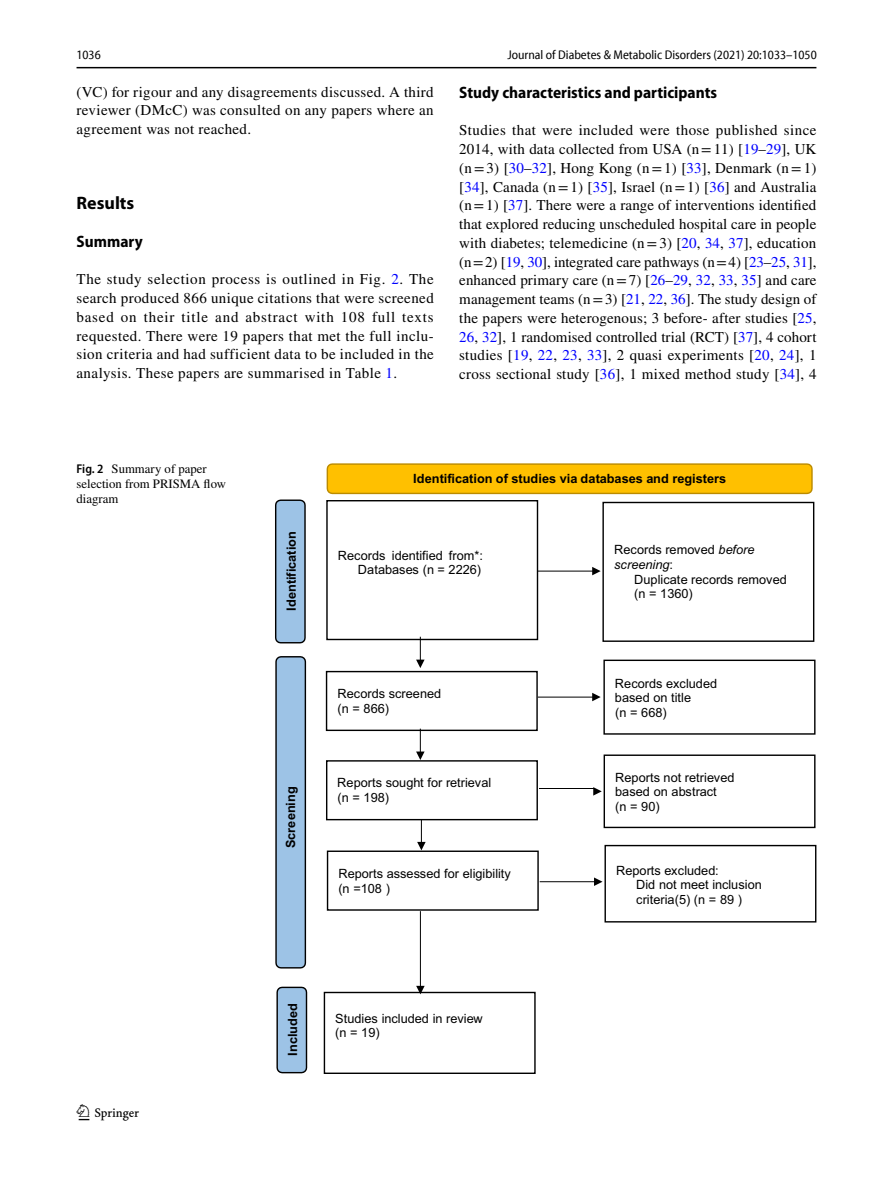
<style>
.page{position:relative;width:893px;height:1187px;background:#fff}
.page>*{position:absolute;margin:0;border:0;box-sizing:border-box;transform-origin:0 0}
.t1{font:22.5px "Springnew Regular 2";color:#000}
.t2{font:700 18px "Myriad Pro";color:#000}
.t3{font:700 semi-condensed 16.5px "Myriad Pro";color:#000}
.t4{font:15px/18.8px "STIX";letter-spacing:.025em;color:#000;text-align:justify}
.t5{font:12.75px/14.7px "Arial";color:#000}
.t6{font:700 12.75px "Arial";color:#000}
.t7{font:semi-condensed 12.75px "Myriad Pro Unic";color:#000}
.t8{font:12.75px/15px "STIX";color:#000}
.s1{color:#00f}
.s2{font-family:"Myriad Pro";font-weight:600;font-stretch:semi-condensed}
.s3{font-style:italic}
</style>
<div class="page">
<hr style="left:77px;top:67px;width:739px;height:1px;background:#000">
<svg style="left:326px;top:463px;width:487px;height:32px;background:#f8bd0a"></svg>
<div style="left:326px;top:670px;width:212px;height:61px;border:1px solid #000"></div>
<svg style="left:417px;top:820px;width:9px;height:30px"></svg>
<div style="left:324px;top:991px;width:212px;height:82px;border:1px solid #000"></div>
<hr style="left:539px;top:788px;width:56px;height:1px;background:#000">
<hr style="left:540px;top:881px;width:55px;height:1px;background:#000">
<svg style="left:594px;top:877px;width:8px;height:8px"></svg>
<div style="left:327px;top:850px;width:212px;height:60px;border:1px solid #000"></div>
<div style="left:326px;top:500px;width:212px;height:140px;border:1px solid #000"></div>
<hr style="left:538px;top:570px;width:56px;height:1px;background:#000">
<svg style="left:592px;top:567px;width:9px;height:8px"></svg>
<hr style="left:538px;top:696px;width:56px;height:1px;background:#000">
<svg style="left:592px;top:692px;width:9px;height:9px"></svg>
<svg style="left:593px;top:787px;width:9px;height:8px"></svg>
<svg style="left:275px;top:499px;width:31px;height:145px;background:#8eafce"></svg>
<svg style="left:275px;top:656px;width:32px;height:313px;background:#8eafcd"></svg>
<svg style="left:276px;top:986px;width:32px;height:87px;background:#91b0ce"></svg>
<svg style="left:416px;top:636px;width:9px;height:32px"></svg>
<svg style="left:416px;top:728px;width:9px;height:32px"></svg>
<hr style="left:420px;top:911px;width:1px;height:76px;background:#000">
<svg style="left:416px;top:985px;width:9px;height:9px"></svg>
<div style="left:326px;top:760px;width:212px;height:60px;border:1px solid #000"></div>
<div style="left:604px;top:844px;width:212px;height:78px;border:1px solid #000"></div>
<div style="left:604px;top:754px;width:211px;height:74px;border:1px solid #000"></div>
<div style="left:603px;top:659px;width:212px;height:75px;border:1px solid #000"></div>
<div style="left:602px;top:501px;width:212px;height:141px;border:1px solid #000"></div>
<p class="t7" style="left:76px;top:50px;width:26px">1036</p>
<p class="t7" style="left:507px;top:50px;width:311px">Journal of Diabetes &amp; Metabolic Disorders (2021) 20:1033–1050</p>
<p class="t4" style="left:77px;top:83px;width:359px">(VC) for rigour and any disagreements discussed. A third reviewer (DMcC) was consulted on any papers where an agreement was not reached.</p>
<p class="t2" style="left:77px;top:191px;width:59px">Results</p>
<p class="t3" style="left:77px;top:232px;width:68px">Summary</p>
<p class="t4" style="left:77px;top:271px;width:359px">The study selection process is outlined in Fig. <span class="s1">2</span>. The search produced 866 unique citations that were screened based on their title and abstract with 108 full texts requested. There were 19 papers that met the full inclu&shy;sion criteria and had sufficient data to be included in the analysis. These papers are summarised in Table <span class="s1">1</span>.</p>
<p class="t3" style="left:459px;top:83px;width:259px">Study characteristics and participants</p>
<p class="t4" style="left:459px;top:122px;width:359px">Studies that were included were those published since 2014, with data collected from USA (n=11) [<span class="s1">19</span>–<span class="s1">29</span>], UK (n=3) [<span class="s1">30</span>–<span class="s1">32</span>], Hong Kong (n=1) [<span class="s1">33</span>], Denmark (n=1) [<span class="s1">34</span>], Canada (n=1) [<span class="s1">35</span>], Israel (n=1) [<span class="s1">36</span>] and Australia (n=1) [<span class="s1">37</span>]. There were a range of interventions identified that explored reducing unscheduled hospital care in people with diabetes; telemedicine (n=3) [<span class="s1">20</span>, <span class="s1">34</span>, <span class="s1">37</span>], education (n=2) [<span class="s1">19</span>, <span class="s1">30</span>], integrated care pathways (n=4) [<span class="s1">23</span>–<span class="s1">25</span>, <span class="s1">31</span>], enhanced primary care (n=7) [<span class="s1">26</span>–<span class="s1">29</span>, <span class="s1">32</span>, <span class="s1">33</span>, <span class="s1">35</span>] and care management teams (n=3) [<span class="s1">21</span>, <span class="s1">22</span>, <span class="s1">36</span>]. The study design of the papers were heterogenous; 3 before- after studies [<span class="s1">25</span>, <span class="s1">26</span>, <span class="s1">32</span>], 1 randomised controlled trial (RCT) [<span class="s1">37</span>], 4 cohort studies [<span class="s1">19</span>, <span class="s1">22</span>, <span class="s1">23</span>, <span class="s1">33</span>], 2 quasi experiments [<span class="s1">20</span>, <span class="s1">24</span>], 1 cross sectional study [<span class="s1">36</span>], 1 mixed method study [<span class="s1">34</span>], 4</p>
<p class="t8" style="left:77px;top:462px;width:151px"><span class="s2">Fig. 2</span> Summary of paper selection from PRISMA flow diagram</p>
<p class="t6" style="left:413px;top:469px;width:315px">Identification of studies via databases and registers</p>
<h1 class="t1" style="left:79px;top:1104px;width:62px">1 3</h1>
<p class="t6" style="left:282px;top:610px;width:81px;rotate:-90deg">Identification</p>
<p class="t6" style="left:282px;top:848px;width:63px;rotate:-90deg">Screening</p>
<p class="t5" style="left:338px;top:547px;width:147px;text-align:right">Records identified from*:<br>Databases (n = 2226)</p>
<p class="t5" style="left:338px;top:686px;width:105px">Records screened (n = 866)</p>
<p class="t5" style="left:337px;top:775px;width:156px">Reports sought for retrieval (n = 198)</p>
<p class="t5" style="left:338px;top:865px;width:174px">Reports assessed for eligibility (n =108 )</p>
<p class="t6" style="left:284px;top:1055px;width:54px;rotate:-90deg">Included</p>
<p class="t5" style="left:335px;top:1010px;width:149px">Studies included in review (n = 19)</p>
<p class="t5" style="left:614px;top:542px;width:142px">Records removed <span class="s3">before screening</span>:</p>
<p class="t5" style="left:634px;top:571px;width:154px">Duplicate records removed (n = 1360)</p>
<p class="t5" style="left:615px;top:675px;width:104px">Records excluded based on title<br>(n = 668)</p>
<p class="t5" style="left:615px;top:769px;width:121px">Reports not retrieved based on abstract<br>(n = 90)</p>
<p class="t5" style="left:636px;top:862px;width:127px;text-indent:-20px">Reports excluded:<br>Did not meet inclusion criteria(5) (n = 89 )</p>
</div>
